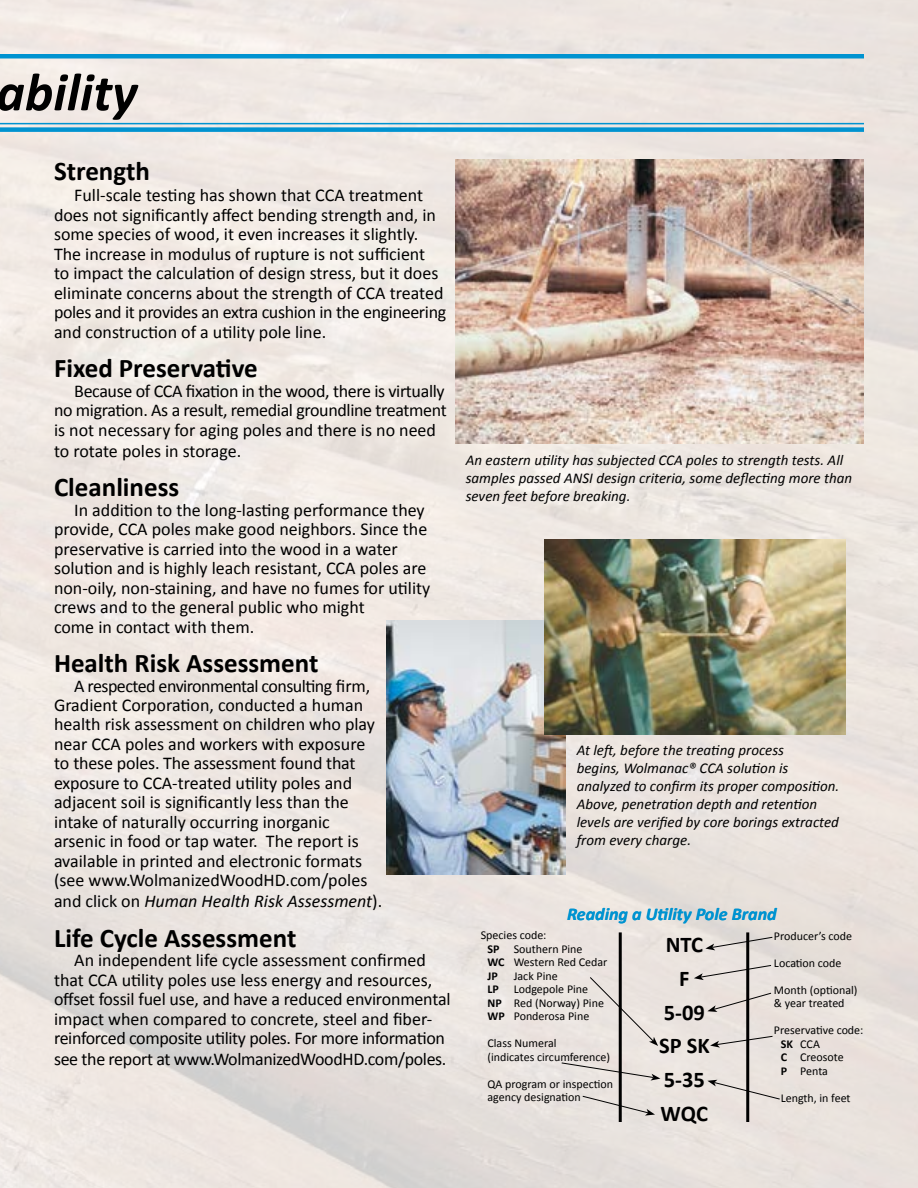
<style>
.page{position:relative;width:918px;height:1188px;background:#fff}
.page>*{position:absolute;margin:0;border:0;box-sizing:border-box;transform-origin:0 0}
.t1{font:italic 700 54px "Calibri";color:#000}
.t2{font:700 27px "Calibri";color:#000}
.t3{font:700 22.5px/33.8px "Calibri";color:#000;text-align:center}
.t4{font:18px/19.5px "Calibri";color:#000}
.t5{font:italic 700 18px "Calibri";color:#0093d0}
.t6{font:italic 15px/18px "Calibri";color:#000}
.t7{font:12px/13.5px "Calibri";color:#000}
.s1{font-style:italic}
.s2{font-weight:700}
</style>
<div class="page">
<img style="left:0;top:0;width:918px;height:1188px">
<hr style="left:0;top:123px;width:864px;height:1px;background:#0093d0">
<div style="left:0;top:127px;width:864px;height:5px;background:#0093d0"></div>
<hr style="left:0;top:54px;width:864px;height:4px;background:#0093d0">
<img style="left:455px;top:159px;width:409px;height:284px">
<img style="left:387px;top:620px;width:179px;height:255px">
<img style="left:545px;top:539px;width:300px;height:195px">
<hr style="left:619px;top:932px;width:3px;height:190px;background:#000">
<hr style="left:746px;top:932px;width:3px;height:190px;background:#000">
<svg style="left:589px;top:976px;width:69px;height:70px;background:#dbd4d0"></svg>
<svg style="left:561px;top:1062px;width:99px;height:19px;background:#d4cfca"></svg>
<svg style="left:705px;top:936px;width:68px;height:14px"></svg>
<svg style="left:694px;top:965px;width:78px;height:15px"></svg>
<svg style="left:707px;top:992px;width:65px;height:20px"></svg>
<svg style="left:710px;top:1035px;width:63px;height:13px"></svg>
<svg style="left:707px;top:1080px;width:74px;height:20px"></svg>
<svg style="left:582px;top:1095px;width:73px;height:21px;background:#d1cbc8"></svg>
<h1 class="t1" style="left:-4px;top:58px;width:142px">ability</h1>
<h2 class="t2" style="left:54px;top:154px;width:97px">Strength</h2>
<p class="t4" style="left:54px;top:186px;width:394px;text-indent:20px">Full-scale testing has shown that CCA treatment does not significantly affect bending strength and, in some species of wood, it even increases it slightly.<br>The increase in modulus of rupture is not sufficient<br>to impact the calculation of design stress, but it does eliminate concerns about the strength of CCA treated poles and it provides an extra cushion in the engineering and construction of a utility pole line.</p>
<h2 class="t2" style="left:54px;top:351px;width:205px">Fixed Preservative</h2>
<p class="t4" style="left:54px;top:381px;width:394px;text-align:justify;text-indent:20px">Because of CCA fixation in the wood, there is virtually no migration. As a result, remedial groundline treatment is not necessary for aging poles and there is no need</p>
<p class="t4" style="left:54px;top:442px;width:189px">to rotate poles in storage.</p>
<h2 class="t2" style="left:54px;top:470px;width:127px">Cleanliness</h2>
<p class="t4" style="left:54px;top:500px;width:378px;text-indent:20px">In addition to the long-lasting performance they provide, CCA poles make good neighbors. Since the preservative is carried into the wood in a water solution and is highly leach resistant, CCA poles are non-oily, non-staining, and have no fumes for utility crews and to the general public who might<br>come in contact with them.</p>
<h2 class="t2" style="left:54px;top:646px;width:266px">Health Risk Assessment</h2>
<p class="t4" style="left:54px;top:676px;width:330px;text-indent:20px">A respected environmental consulting firm, Gradient Corporation, conducted a human health risk assessment on children who play near CCA poles and workers with exposure to these poles. The assessment found that exposure to CCA-treated utility poles and adjacent soil is significantly less than the intake of naturally occurring inorganic arsenic in food or tap water. The report is available in printed and electronic formats (see www.WolmanizedWoodHD.com/poles and click on <span class="s1">Human Health Risk Assessment</span>).</p>
<h2 class="t2" style="left:54px;top:920px;width:244px">Life Cycle Assessment</h2>
<p class="t4" style="left:54px;top:950px;width:398px;text-indent:20px">An independent life cycle assessment confirmed that CCA utility poles use less energy and resources, offset fossil fuel use, and have a reduced environmental impact when compared to concrete, steel and fiber&shy;reinforced composite utility poles. For more information see the report at www.WolmanizedWoodHD.com/poles.</p>
<p class="t6" style="left:466px;top:451px;width:388px">An eastern utility has subjected CCA poles to strength tests. All samples passed ANSI design criteria, some deflecting more than seven feet before breaking.</p>
<p class="t6" style="left:577px;top:740px;width:264px">At left, before the treating process<br>begins, Wolmanac® CCA solution is analyzed to confirm its proper composition.<br>Above, penetration depth and retention levels are verified by core borings extracted from every charge.</p>
<p class="t5" style="left:567px;top:902px;width:211px">Reading a Utility Pole Brand</p>
<p class="t7" style="left:487px;top:928px;width:121px;text-indent:-7px">Species code:<br><span class="s2">SP</span> Southern Pine<br><span class="s2">WC</span> Western Red Cedar<br><span class="s2">JP</span></p>
<p class="t7" style="left:774px;top:929px;width:80px">Producer’s code</p>
<p class="t7" style="left:774px;top:956px;width:69px">Location code</p>
<p class="t7" style="left:774px;top:983px;width:85px">Month (optional) &amp; year treated</p>
<p class="t7" style="left:781px;top:1024px;width:84px;text-indent:-7px">Preservative code:<br><span class="s2">SK</span> CCA<br><span class="s2">C</span> Creosote<br><span class="s2">P</span> Penta</p>
<p class="t7" style="left:781px;top:1091px;width:71px">Length, in feet</p>
<p class="t3" style="left:659px;top:928px;width:52px">NTC<br>F<br>5-09<br>SP SK<br>5-35<br>WQC</p>
<p class="t7" style="left:487px;top:969px;width:118px;text-indent:26px">Jack Pine<br><span class="s2">LP</span> Lodgepole Pine<br><span class="s2">NP</span> Red (Norway) Pine<br><span class="s2">WP</span> Ponderosa Pine</p>
<p class="t7" style="left:487px;top:1036px;width:124px">Class Numeral<br>(indicates circumference)</p>
<p class="t7" style="left:487px;top:1077px;width:127px">QA program or inspection agency designation</p>
</div>
